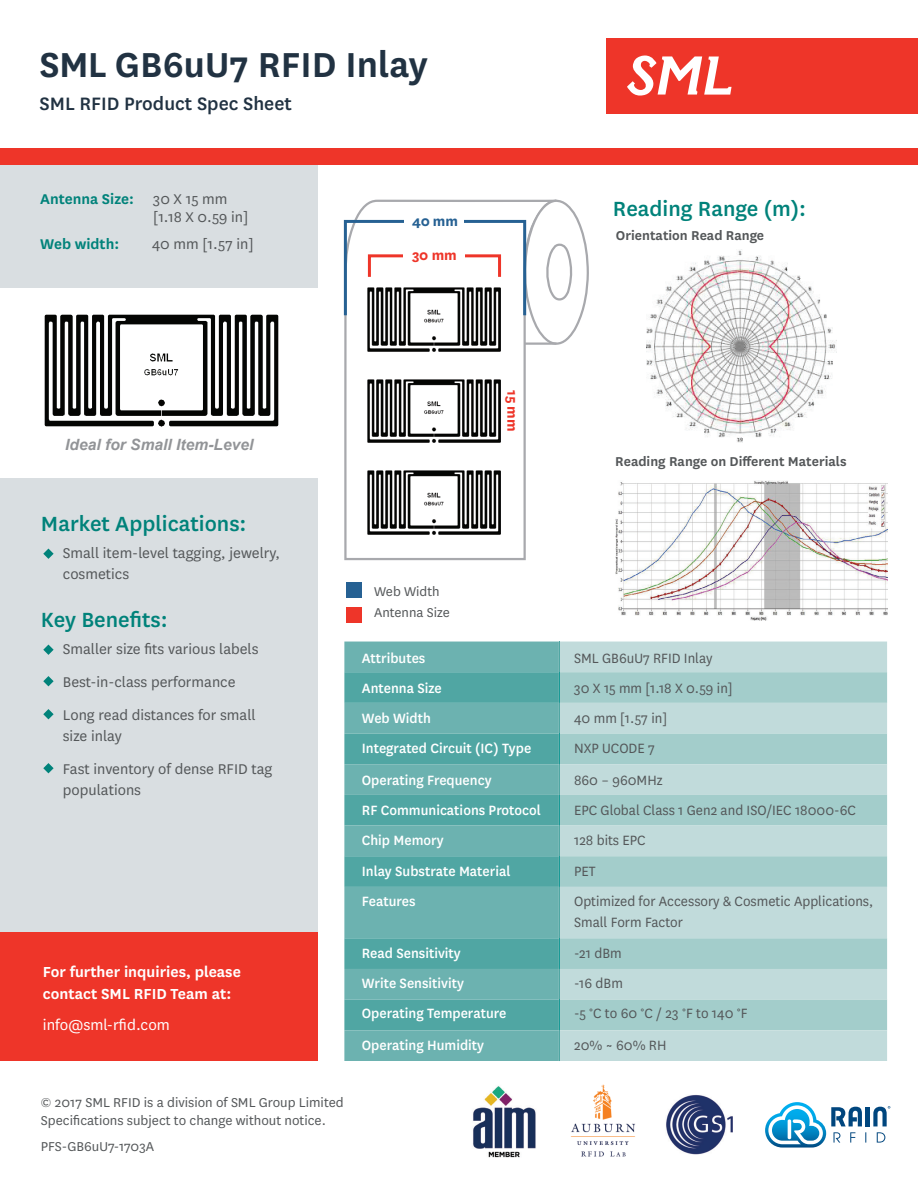
<style>
.page{position:relative;width:918px;height:1188px;background:#fff}
.page>*{position:absolute;margin:0;border:0;box-sizing:border-box;transform-origin:0 0}
.t1{font:600 40.5px "National";color:#213242}
.t2{font:500 24px "National";color:#00827a}
.t3{font:500 21px "National";color:#213242}
.t4{font:600 16.95px/21.6px "National";color:#fff}
.t5{font:16.95px/24.8px "National";color:#fff}
.t6{font:16.5px/33px "National";color:#545759}
.t7{font:600 16.5px "National";color:#00827a}
.t8{font:15.75px/29.8px "National";color:#545759;scale:.96 1}
.t9{font:500 15.75px/29.8px "National";color:#fff;scale:.96 1}
.t10{font:700 15.75px "National";letter-spacing:-.01em;color:#ee3529}
.t11{font:700 15.75px "National";color:#266193}
.t12{font:italic 700 15.6px "Arial";color:#929497}
.t13{font:15px/18px "National";color:#545759}
.t14{font:600 15px "National";color:#545759}
.t15{font:14.85px/21.6px "National";color:#545759}
.s1{font-weight:600;color:#00827a}
</style>
<div class="page">
<div style="left:607px;top:38px;width:311px;height:75px;background:#ee3529"></div>
<svg style="left:627px;top:56px;width:105px;height:40px"></svg>
<div style="left:0;top:479px;width:318px;height:482px;background:#d9dee1"></div>
<div style="left:0;top:148px;width:918px;height:17px;background:#ee3529"></div>
<svg style="left:343px;top:199px;width:183px;height:362px"></svg>
<svg style="left:512px;top:199px;width:77px;height:149px"></svg>
<hr style="left:525px;top:343px;width:31px;height:2px;background:#a8a9ad">
<div style="left:344px;top:220px;width:182px;height:97px;border:3px solid #266193"></div>
<div style="left:405px;top:212px;width:59px;height:19px;background:#fff"></div>
<div style="left:346px;top:582px;width:16px;height:16px;background:#266193"></div>
<div style="left:346px;top:607px;width:16px;height:15px;background:#ee3529"></div>
<div style="left:0;top:165px;width:318px;height:122px;background:#d9dee1"></div>
<svg style="left:43px;top:645px;width:11px;height:10px"></svg>
<svg style="left:43px;top:676px;width:11px;height:10px"></svg>
<svg style="left:43px;top:709px;width:11px;height:10px"></svg>
<svg style="left:43px;top:763px;width:11px;height:10px"></svg>
<svg style="left:43px;top:549px;width:11px;height:10px"></svg>
<div style="left:368px;top:254px;width:133px;height:24px;border:3px solid #ee3529"></div>
<div style="left:403px;top:246px;width:62px;height:20px;background:#fff"></div>
<img style="left:44px;top:315px;width:234px;height:112px">
<img style="left:368px;top:288px;width:132px;height:63px">
<img style="left:368px;top:379px;width:132px;height:64px">
<img style="left:368px;top:471px;width:132px;height:63px">
<div style="left:0;top:932px;width:318px;height:129px;background:#ee3529"></div>
<img style="left:571px;top:1084px;width:64px;height:73px">
<svg style="left:765px;top:1102px;width:125px;height:46px"></svg>
<img style="left:666px;top:1095px;width:67px;height:60px">
<img style="left:473px;top:1086px;width:63px;height:72px">
<svg style="left:344px;top:642px;width:543px;height:419px;background:#92c5c3"></svg>
<hr style="left:559px;top:1030px;width:1px;height:31px;background:#50a6a3">
<img style="left:647px;top:250px;width:189px;height:192px">
<img style="left:615px;top:481px;width:272px;height:140px">
<h1 class="t1" style="left:39px;top:36px;width:390px">SML GB6uU7 RFID Inlay</h1>
<h3 class="t3" style="left:39px;top:89px;width:254px">SML RFID Product Spec Sheet</h3>
<p class="t6" style="left:153px;top:190px;width:97px;line-height:18px;text-indent:-113px"><span class="s1">Antenna Size:</span> 30 X 15 mm [1.18 X 0.59 in]</p>
<p class="t7" style="left:40px;top:233px;width:81px">Web width:</p>
<p class="t6" style="left:152px;top:227px;width:103px">40 mm [1.57 in]</p>
<p class="t11" style="left:412px;top:210px;width:47px">40 mm</p>
<p class="t10" style="left:412px;top:244px;width:46px">30 mm</p>
<h2 class="t2" style="left:613px;top:193px;width:194px">Reading Range (m):</h2>
<p class="t14" style="left:616px;top:225px;width:150px">Orientation Read Range</p>
<p class="t12" style="left:65px;top:436px;width:190px">Ideal for Small Item-Level</p>
<p class="t10" style="left:523px;top:390px;width:43px;rotate:90deg">15 mm</p>
<h2 class="t2" style="left:41px;top:507px;width:207px">Market Applications:</h2>
<p class="t6" style="left:63px;top:542px;width:219px;line-height:21px">Small item-level tagging, jewelry, cosmetics</p>
<h2 class="t2" style="left:41px;top:603px;width:128px">Key Benefits:</h2>
<p class="t6" style="left:63px;top:632px;width:197px">Smaller size fits various labels<br>Best-in-class performance<br>Long read distances for small</p>
<p class="t6" style="left:63px;top:719px;width:211px">size inlay<br>Fast inventory of dense RFID tag</p>
<p class="t6" style="left:63px;top:773px;width:80px">populations</p>
<p class="t5" style="left:138px;top:953px;width:110px">+852 2699-8082 +1 212 736-8800</p>
<p class="t4" style="left:43px;top:960px;width:200px">For further inquiries, please contact SML RFID Team at:</p>
<p class="t5" style="left:43px;top:1012px;width:128px">info@sml-rfid.com</p>
<p class="t13" style="left:41px;top:1093px;width:304px">© 2017 SML RFID is a division of SML Group Limited<br>Specifications subject to change without notice.</p>
<p class="t13" style="left:41px;top:1136px;width:115px">PFS-GB6uU7-1703A</p>
<p class="t15" style="left:374px;top:580px;width:77px">Web Width<br>Antenna Size</p>
<p class="t9" style="left:362px;top:642px;width:178px">Attributes<br>Antenna Size<br>Web Width<br>Integrated Circuit (IC) Type</p>
<p class="t9" style="left:362px;top:764px;width:188px">Operating Frequency<br>RF Communications Protocol<br>Chip Memory</p>
<p class="t9" style="left:362px;top:855px;width:156px">Inlay Substrate Material<br>Features</p>
<p class="t9" style="left:362px;top:938px;width:152px">Read Sensitivity<br>Write Sensitivity<br>Operating Temperature</p>
<p class="t9" style="left:362px;top:1029px;width:129px">Operating Humidity</p>
<p class="t14" style="left:615px;top:451px;width:233px">Reading Range on Different Materials</p>
<p class="t8" style="left:574px;top:643px;width:167px">SML GB6uU7 RFID Inlay<br>30 X 15 mm [1.18 X 0.59 in]<br>40 mm [1.57 in]<br>NXP UCODE 7</p>
<p class="t8" style="left:574px;top:764px;width:295px">860 – 960MHz<br>EPC Global Class 1 Gen2 and ISO/IEC 18000-6C<br>128 bits EPC</p>
<p class="t8" style="left:574px;top:856px;width:313px">PET<br>Optimized for Accessory &amp; Cosmetic Applications,</p>
<p class="t8" style="left:574px;top:906px;width:115px;line-height:31.5px">Small Form Factor -21 dBm</p>
<p class="t8" style="left:574px;top:968px;width:182px">-16 dBm<br>-5 °C to 60 °C / 23 °F to 140 °F</p>
<p class="t8" style="left:574px;top:1029px;width:98px">20% ~ 60% RH</p>
</div>
